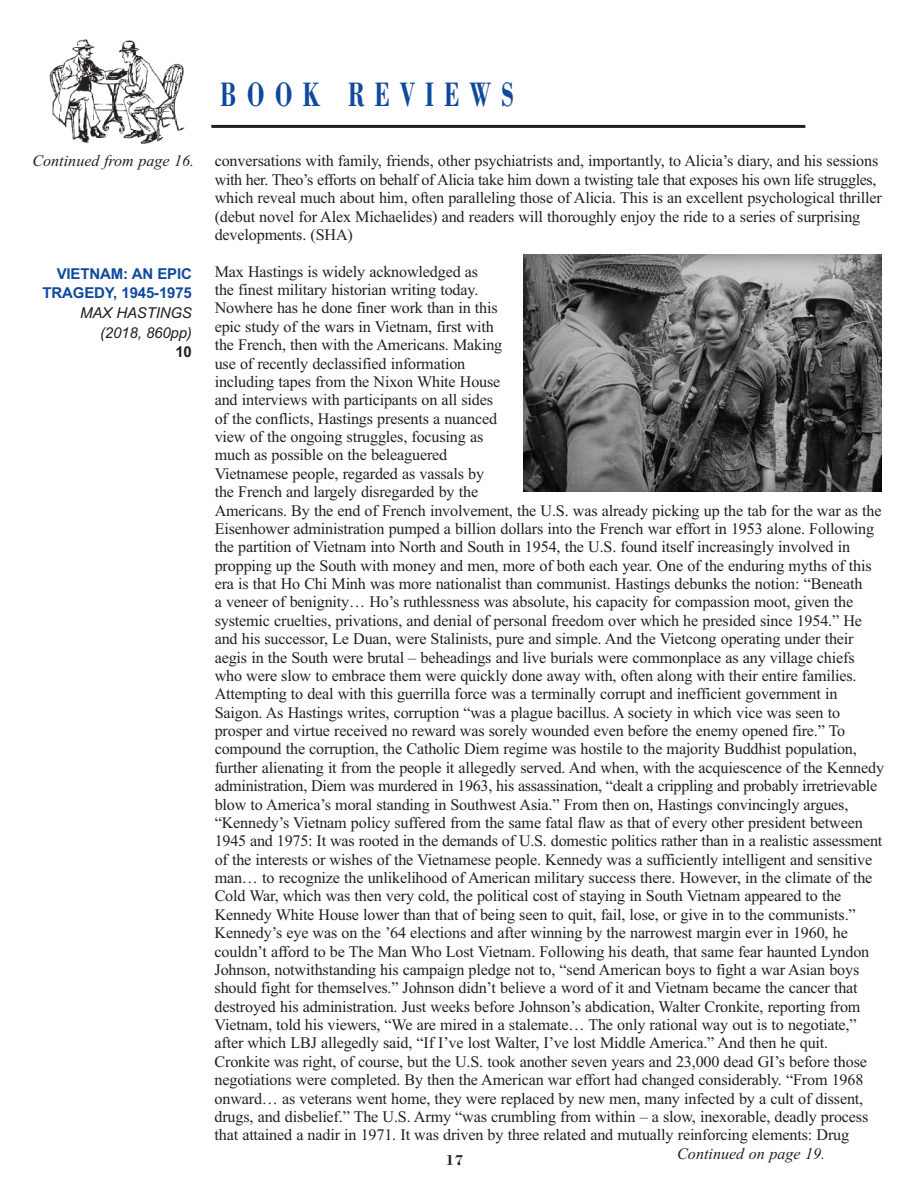
<style>
.page{position:relative;width:918px;height:1188px;background:#fff}
.page>*{position:absolute;margin:0;border:0;box-sizing:border-box;transform-origin:0 0}
.t1{font:700 36px "Bodoni BT";letter-spacing:.425em;color:#0f499d;scale:.65 1}
.t2{font:16.2px/18.3px "Times New Roman";letter-spacing:-.01em;color:#231f20}
.t3{font:italic 16.2px "Times New Roman";color:#231f20}
.t4{font:700 15px/19.6px "Arial";letter-spacing:-.01em;color:#0f499d;text-align:right}
.t5{font:italic 15px/19.6px "Arial";letter-spacing:-.01em;color:#231f20;text-align:right}
.t6{font:700 15px "Bodoni BT";color:#231f20}
.t7{font:700 15px "Arial";color:#231f20}
</style>
<div class="page">
<img style="left:49px;top:39px;width:136px;height:105px">
<hr style="left:211px;top:125px;width:594px;height:3px;background:#231f20">
<img style="left:524px;top:254px;width:358px;height:237px">
<p class="t3" style="left:32px;top:151px;width:163px">Continued from page 16.</p>
<p class="t4" style="left:43px;top:264px;width:151px">VIETNAM: AN EPIC<br>TRAGEDY, 1945-1975</p>
<p class="t5" style="left:80px;top:303px;width:113px">MAX HASTINGS (2018, 860pp)</p>
<p class="t7" style="left:175px;top:343px;width:18px">10</p>
<h1 class="t1" style="left:220px;top:83px;width:453px">BOOK REVIEWS</h1>
<p class="t2" style="left:215px;top:152px;width:669px">conversations with family, friends, other psychiatrists and, importantly, to Alicia’s diary, and his sessions with her. Theo’s efforts on behalf of Alicia take him down a twisting tale that exposes his own life struggles, which reveal much about him, often paralleling those of Alicia. This is an excellent psychological thriller (debut novel for Alex Michaelides) and readers will thoroughly enjoy the ride to a series of surprising developments. (SHA)</p>
<p class="t2" style="left:215px;top:262px;width:671px">Max Hastings is widely acknowledged as<br>the finest military historian writing today.<br>Nowhere has he done finer work than in this<br>epic study of the wars in Vietnam, first with<br>the French, then with the Americans. Making<br>use of recently declassified information<br>including tapes from the Nixon White House<br>and interviews with participants on all sides<br>of the conflicts, Hastings presents a nuanced<br>view of the ongoing struggles, focusing as<br>much as possible on the beleaguered<br>Vietnamese people, regarded as vassals by<br>the French and largely disregarded by the<br>Americans. By the end of French involvement, the U.S. was already picking up the tab for the war as the Eisenhower administration pumped a billion dollars into the French war effort in 1953 alone. Following the partition of Vietnam into North and South in 1954, the U.S. found itself increasingly involved in propping up the South with money and men, more of both each year. One of the enduring myths of this era is that Ho Chi Minh was more nationalist than communist. Hastings debunks the notion: “Beneath<br>a veneer of benignity… Ho’s ruthlessness was absolute, his capacity for compassion moot, given the systemic cruelties, privations, and denial of personal freedom over which he presided since 1954.” He and his successor, Le Duan, were Stalinists, pure and simple. And the Vietcong operating under their aegis in the South were brutal – beheadings and live burials were commonplace as any village chiefs who were slow to embrace them were quickly done away with, often along with their entire families.<br>Attempting to deal with this guerrilla force was a terminally corrupt and inefficient government in Saigon. As Hastings writes, corruption “was a plague bacillus. A society in which vice was seen to prosper and virtue received no reward was sorely wounded even before the enemy opened fire.” To compound the corruption, the Catholic Diem regime was hostile to the majority Buddhist population, further alienating it from the people it allegedly served. And when, with the acquiescence of the Kennedy administration, Diem was murdered in 1963, his assassination, “dealt a crippling and probably irretrievable blow to America’s moral standing in Southwest Asia.” From then on, Hastings convincingly argues, “Kennedy’s Vietnam policy suffered from the same fatal flaw as that of every other president between 1945 and 1975: It was rooted in the demands of U.S. domestic politics rather than in a realistic assessment of the interests or wishes of the Vietnamese people. Kennedy was a sufficiently intelligent and sensitive man… to recognize the unlikelihood of American military success there. However, in the climate of the Cold War, which was then very cold, the political cost of staying in South Vietnam appeared to the Kennedy White House lower than that of being seen to quit, fail, lose, or give in to the communists.” Kennedy’s eye was on the ’64 elections and after winning by the narrowest margin ever in 1960, he couldn’t afford to be The Man Who Lost Vietnam. Following his death, that same fear haunted Lyndon Johnson, notwithstanding his campaign pledge not to, “send American boys to fight a war Asian boys should fight for themselves.” Johnson didn’t believe a word of it and Vietnam became the cancer that destroyed his administration. Just weeks before Johnson’s abdication, Walter Cronkite, reporting from Vietnam, told his viewers, “We are mired in a stalemate… The only rational way out is to negotiate,” after which LBJ allegedly said, “If I’ve lost Walter, I’ve lost Middle America.” And then he quit.<br>Cronkite was right, of course, but the U.S. took another seven years and 23,000 dead GI’s before those negotiations were completed. By then the American war effort had changed considerably. “From 1968 onward… as veterans went home, they were replaced by new men, many infected by a cult of dissent, drugs, and disbelief.” The U.S. Army “was crumbling from within – a slow, inexorable, deadly process that attained a nadir in 1971. It was driven by three related and mutually reinforcing elements: Drug</p>
<p class="t6" style="left:445px;top:1155px;width:20px">17</p>
<p class="t3" style="left:677px;top:1144px;width:150px">Continued on page 19.</p>
</div>
